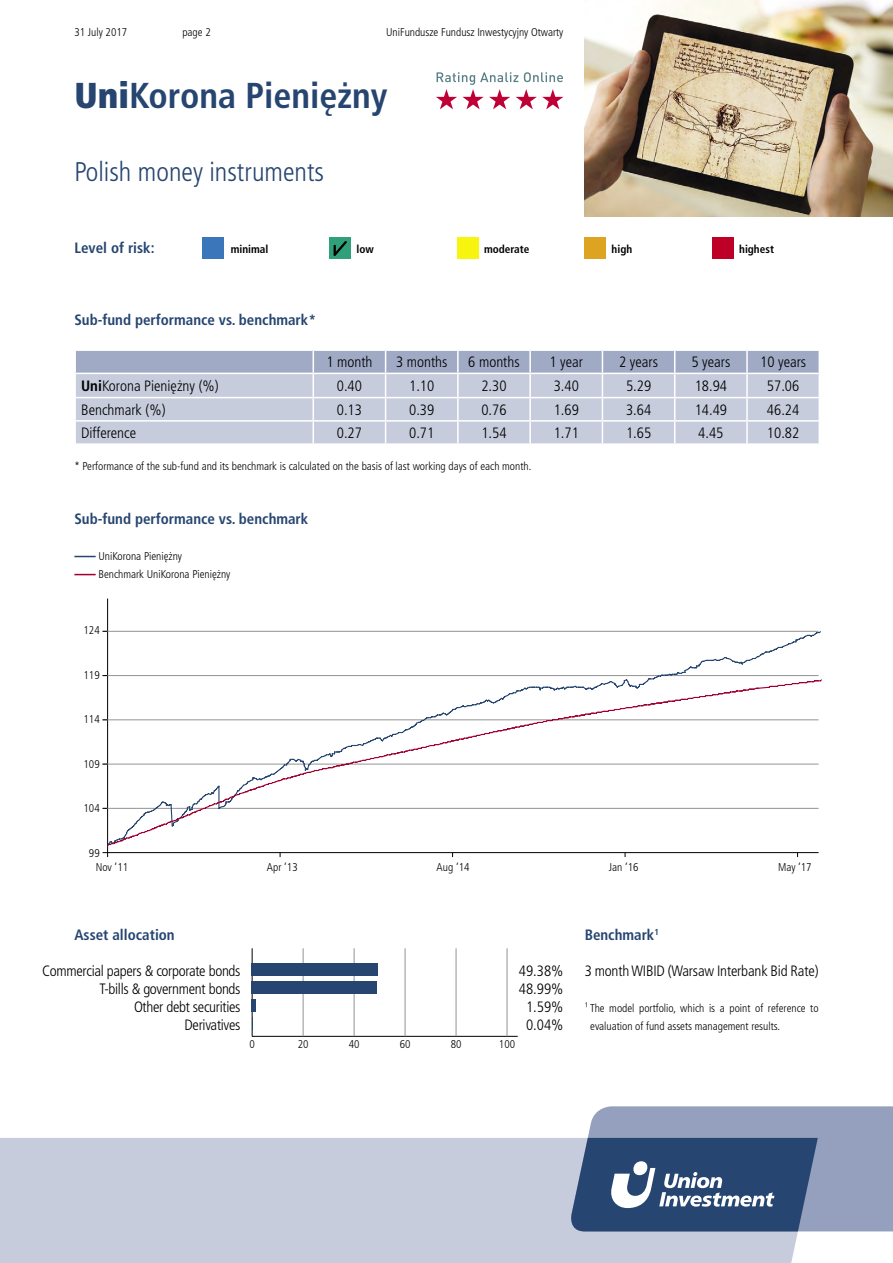
<style>
.page{position:relative;width:893px;height:1263px;background:#fff}
.page>*{position:absolute;margin:0;border:0;box-sizing:border-box;transform-origin:0 0}
.t1{font:700 condensed 36px "Frutiger LT Pro";color:#264570}
.t2{font:300 condensed 27px "Frutiger LT Pro";color:#264570}
._04_Copy_10_pt{font:300 condensed 15px "Frutiger LT Pro";letter-spacing:-.01em;color:#000}
._03_Subhead_10_pt{font:700 condensed 15px "Frutiger LT Pro";color:#264570}
.tabela_wynikow{font:300 condensed 15px "Frutiger LT Pro";color:#000}
._07_Issue_details__p{font:300 condensed 11.25px/18px "Frutiger LT Pro";color:#000}
.wykres_poziom{font:300 condensed 11.25px "Frutiger LT Pro";color:#000}
.t3{font:700 condensed 11.25px "Frutiger LT Pro";color:#000}
.wykres_pion{font:300 condensed 11.25px "Frutiger LT Pro";color:#000}
.s1{font-weight:900}
.s2{font-weight:700}
</style>
<div class="page">
<div style="left:202px;top:238px;width:21px;height:21px;background:#3b76ba"></div>
<div style="left:330px;top:238px;width:21px;height:21px;background:#30a07a"></div>
<svg style="left:334px;top:241px;width:13px;height:15px"></svg>
<div style="left:457px;top:238px;width:21px;height:21px;background:#f7f410"></div>
<div style="left:585px;top:238px;width:21px;height:21px;background:#dda421"></div>
<div style="left:712px;top:238px;width:21px;height:21px;background:#be0027"></div>
<img style="left:585px;top:0;width:308px;height:217px">
<div style="left:0;top:1138px;width:818px;height:125px;background:#c7ccdd"></div>
<svg style="left:568px;top:1106px;width:325px;height:125px;background:#6a7d9e"></svg>
<svg style="left:436px;top:72px;width:127px;height:37px"></svg>
<svg style="left:75px;top:350px;width:744px;height:94px;background:#c2c8da"></svg>
<hr style="left:313px;top:443px;width:73px;height:2px;background:#fff">
<hr style="left:386px;top:443px;width:72px;height:2px;background:#fff">
<hr style="left:458px;top:443px;width:72px;height:2px;background:#fff">
<hr style="left:530px;top:443px;width:72px;height:2px;background:#fff">
<hr style="left:602px;top:443px;width:73px;height:2px;background:#fff">
<hr style="left:675px;top:443px;width:72px;height:2px;background:#fff">
<hr style="left:747px;top:443px;width:73px;height:2px;background:#fff">
<svg style="left:74px;top:556px;width:22px;height:1px"></svg>
<svg style="left:74px;top:574px;width:22px;height:1px"></svg>
<hr style="left:252px;top:1036px;width:266px;height:1px;background:#000">
<hr style="left:303px;top:948px;width:1px;height:88px;background:#939393">
<hr style="left:354px;top:948px;width:1px;height:88px;background:#939393">
<hr style="left:405px;top:948px;width:1px;height:88px;background:#939393">
<hr style="left:456px;top:948px;width:1px;height:88px;background:#939393">
<hr style="left:507px;top:948px;width:1px;height:88px;background:#939393">
<hr style="left:252px;top:948px;width:1px;height:88px;background:#000">
<div style="left:252px;top:963px;width:126px;height:13px;background:#264570"></div>
<div style="left:252px;top:981px;width:125px;height:13px;background:#264570"></div>
<hr style="left:252px;top:999px;width:4px;height:13px;background:#264570">
<svg style="left:252px;top:1017px;width:1px;height:13px"></svg>
<hr style="left:107px;top:598px;width:1px;height:259px;background:#000">
<hr style="left:103px;top:852px;width:716px;height:1px;background:#000">
<svg style="left:106px;top:630px;width:715px;height:217px"></svg>
<svg style="left:106px;top:678px;width:716px;height:168px"></svg>
<p class="_07_Issue_details__p" style="left:74px;top:23px;width:54px">31 July 2017</p>
<p class="_07_Issue_details__p" style="left:182px;top:23px;width:30px">page 2</p>
<p class="_07_Issue_details__p" style="left:386px;top:23px;width:179px">UniFundusze Fundusz Inwestycyjny Otwarty</p>
<h1 class="t1" style="left:74px;top:75px;width:315px"><span class="s1">Uni</span>Korona Pieniężny</h1>
<h2 class="t2" style="left:74px;top:156px;width:251px">Polish money instruments</h2>
<h3 class="_03_Subhead_10_pt" style="left:74px;top:239px;width:82px">Level of risk:</h3>
<p class="t3" style="left:231px;top:242px;width:39px">minimal</p>
<p class="t3" style="left:356px;top:242px;width:19px">low</p>
<p class="t3" style="left:484px;top:242px;width:47px">moderate</p>
<p class="t3" style="left:612px;top:242px;width:22px">high</p>
<p class="t3" style="left:739px;top:242px;width:36px">highest</p>
<p class="_03_Subhead_10_pt" style="left:74px;top:311px;width:243px">Sub-fund performance vs. benchmark*</p>
<p class="_04_Copy_10_pt" style="left:326px;top:354px;width:48px">1 month</p>
<p class="_04_Copy_10_pt" style="left:396px;top:354px;width:53px">3 months</p>
<p class="_04_Copy_10_pt" style="left:468px;top:354px;width:53px">6 months</p>
<p class="_04_Copy_10_pt" style="left:549px;top:354px;width:35px">1 year</p>
<p class="_04_Copy_10_pt" style="left:619px;top:354px;width:40px">2 years</p>
<p class="_04_Copy_10_pt" style="left:691px;top:354px;width:40px">5 years</p>
<p class="_04_Copy_10_pt" style="left:760px;top:354px;width:48px">10 years</p>
<p class="_04_Copy_10_pt" style="left:81px;top:377px;width:139px"><span class="s2">Uni</span>Korona Pieniężny (%)</p>
<p class="tabela_wynikow" style="left:337px;top:377px;width:27px">0.40</p>
<p class="tabela_wynikow" style="left:409px;top:377px;width:27px">1.10</p>
<p class="tabela_wynikow" style="left:481px;top:377px;width:27px">2.30</p>
<p class="tabela_wynikow" style="left:554px;top:377px;width:27px">3.40</p>
<p class="tabela_wynikow" style="left:626px;top:377px;width:27px">5.29</p>
<p class="tabela_wynikow" style="left:695px;top:377px;width:34px">18.94</p>
<p class="tabela_wynikow" style="left:767px;top:377px;width:34px">57.06</p>
<p class="_04_Copy_10_pt" style="left:81px;top:401px;width:86px">Benchmark (%)</p>
<p class="tabela_wynikow" style="left:337px;top:401px;width:27px">0.13</p>
<p class="tabela_wynikow" style="left:409px;top:401px;width:27px">0.39</p>
<p class="tabela_wynikow" style="left:481px;top:401px;width:27px">0.76</p>
<p class="tabela_wynikow" style="left:554px;top:401px;width:27px">1.69</p>
<p class="tabela_wynikow" style="left:626px;top:401px;width:27px">3.64</p>
<p class="tabela_wynikow" style="left:695px;top:401px;width:34px">14.49</p>
<p class="tabela_wynikow" style="left:767px;top:401px;width:34px">46.24</p>
<p class="_04_Copy_10_pt" style="left:81px;top:424px;width:57px">Difference</p>
<p class="tabela_wynikow" style="left:337px;top:424px;width:27px">0.27</p>
<p class="tabela_wynikow" style="left:409px;top:424px;width:27px">0.71</p>
<p class="tabela_wynikow" style="left:481px;top:424px;width:27px">1.54</p>
<p class="tabela_wynikow" style="left:554px;top:424px;width:27px">1.71</p>
<p class="tabela_wynikow" style="left:626px;top:424px;width:27px">1.65</p>
<p class="tabela_wynikow" style="left:698px;top:424px;width:27px">4.45</p>
<p class="tabela_wynikow" style="left:767px;top:424px;width:34px">10.82</p>
<p class="_07_Issue_details__p" style="left:74px;top:457px;width:458px">* Performance of the sub-fund and its benchmark is calculated on the basis of last working days of each month.</p>
<p class="_03_Subhead_10_pt" style="left:74px;top:510px;width:235px">Sub-fund performance vs. benchmark</p>
<p class="_07_Issue_details__p" style="left:98px;top:547px;width:85px">UniKorona Pieniężny</p>
<p class="_07_Issue_details__p" style="left:98px;top:566px;width:134px">Benchmark UniKorona Pieniężny</p>
<p class="wykres_pion" style="left:84px;top:624px;width:18px">124</p>
<p class="wykres_pion" style="left:84px;top:668px;width:18px">119</p>
<p class="wykres_pion" style="left:84px;top:713px;width:18px">114</p>
<p class="wykres_pion" style="left:84px;top:757px;width:18px">109</p>
<p class="wykres_pion" style="left:84px;top:802px;width:18px">104</p>
<p class="wykres_pion" style="left:89px;top:847px;width:12px">99</p>
<p class="wykres_poziom" style="left:96px;top:860px;width:34px">Nov ’11</p>
<p class="wykres_poziom" style="left:267px;top:860px;width:32px">Apr ’13</p>
<p class="wykres_poziom" style="left:437px;top:860px;width:34px">Aug ’14</p>
<p class="wykres_poziom" style="left:609px;top:860px;width:31px">Jan ’16</p>
<p class="wykres_poziom" style="left:778px;top:860px;width:35px">May ’17</p>
<p class="_03_Subhead_10_pt" style="left:74px;top:926px;width:102px">Asset allocation</p>
<p class="_03_Subhead_10_pt" style="left:585px;top:926px;width:76px">Benchmark<sup>1</sup></p>
<p class="_04_Copy_10_pt" style="left:585px;top:962px;width:235px">3 month WIBID (Warsaw Interbank Bid Rate)</p>
<p class="_07_Issue_details__p" style="left:590px;top:999px;width:230px;text-indent:-6px">¹ The model portfolio, which is a point of reference to evaluation of fund assets management results.</p>
<p class="_04_Copy_10_pt" style="left:42px;top:962px;width:200px">Commercial papers &amp; corporate bonds</p>
<p class="_04_Copy_10_pt" style="left:100px;top:980px;width:142px">T-bills &amp; government bonds</p>
<p class="_04_Copy_10_pt" style="left:134px;top:998px;width:108px">Other debt securities</p>
<p class="_04_Copy_10_pt" style="left:185px;top:1016px;width:57px">Derivatives</p>
<p class="_04_Copy_10_pt" style="left:519px;top:962px;width:46px">49.38%</p>
<p class="_04_Copy_10_pt" style="left:519px;top:980px;width:46px">48.99%</p>
<p class="_04_Copy_10_pt" style="left:526px;top:998px;width:39px">1.59%</p>
<p class="_04_Copy_10_pt" style="left:526px;top:1016px;width:39px">0.04%</p>
<p class="_07_Issue_details__p" style="left:250px;top:1035px;width:7px">0</p>
<p class="_07_Issue_details__p" style="left:298px;top:1035px;width:12px">20</p>
<p class="_07_Issue_details__p" style="left:349px;top:1035px;width:12px">40</p>
<p class="_07_Issue_details__p" style="left:400px;top:1035px;width:12px">60</p>
<p class="_07_Issue_details__p" style="left:451px;top:1035px;width:12px">80</p>
<p class="_07_Issue_details__p" style="left:499px;top:1035px;width:18px">100</p>
</div>
